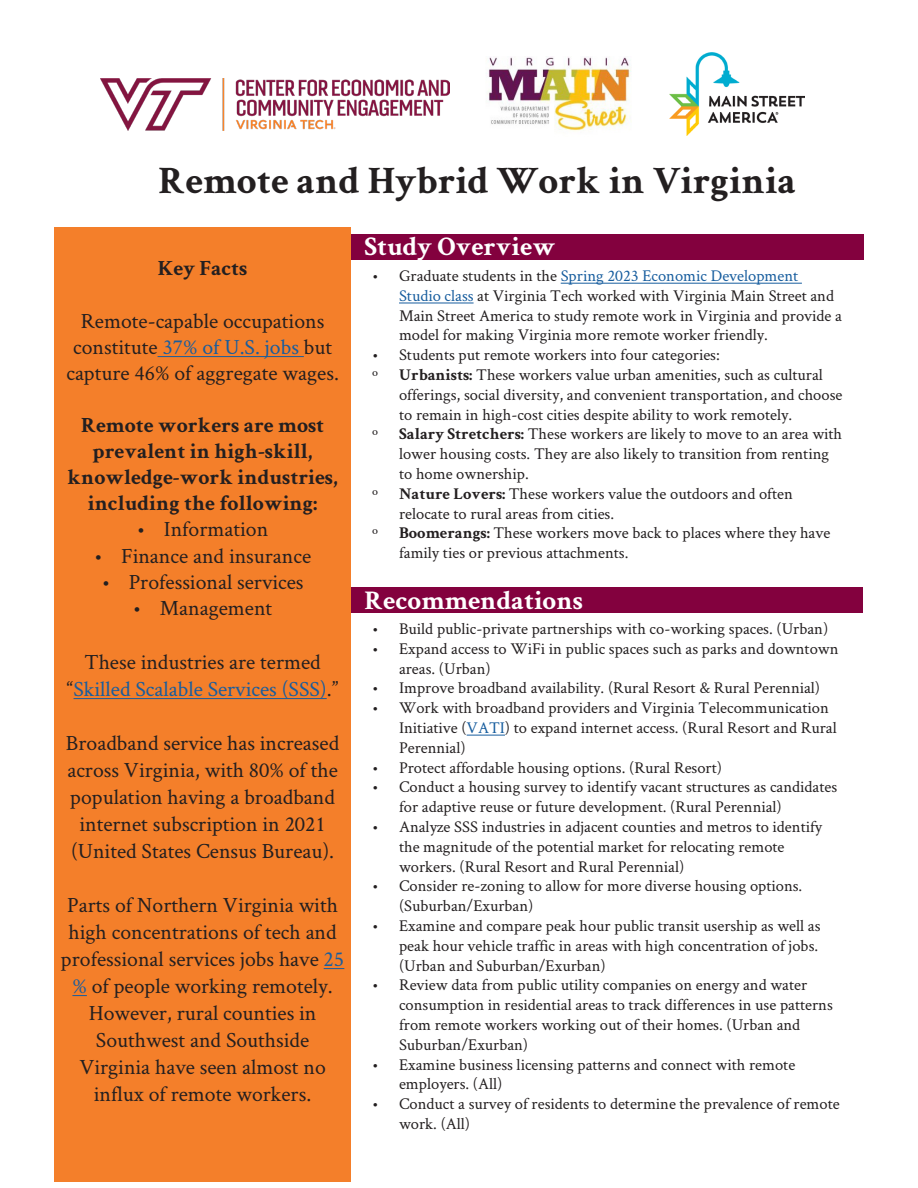
<style>
.page{position:relative;width:918px;height:1188px;background:#fff}
.page>*{position:absolute;margin:0;border:0;box-sizing:border-box;transform-origin:0 0}
.t1{font:700 39px "Crimson Text";color:#231f20}
.t2{font:700 27px "Crimson Text";color:#fff}
.t3{font:21.75px/27px "Crimson Text";color:#231f20;text-align:center}
.t4{font:700 21.75px/26.1px "Crimson Text";color:#231f20;text-align:center}
.t5{font:21.75px/27px "Crimson Text";color:#175d9e;text-align:center}
.t6{font:16.5px/19.8px "Crimson Text";color:#231f20}
.s1{color:#175d9e}
.s2{color:#231f20}
.s3{font-weight:700}
</style>
<div class="page">
<div style="left:54px;top:227px;width:297px;height:955px;background:#f47f2a"></div>
<hr style="left:158px;top:356px;width:146px;height:1px;background:#175d9e">
<hr style="left:74px;top:698px;width:253px;height:1px;background:#175d9e">
<svg style="left:324px;top:968px;width:20px;height:1px"></svg>
<svg style="left:72px;top:995px;width:15px;height:1px"></svg>
<div style="left:351px;top:234px;width:513px;height:26px;background:#83013e"></div>
<img style="left:100px;top:78px;width:350px;height:53px">
<div style="left:351px;top:588px;width:511px;height:25px;background:#83013e"></div>
<hr style="left:561px;top:283px;width:241px;height:1px;background:#175d9e">
<hr style="left:399px;top:303px;width:75px;height:1px;background:#175d9e">
<hr style="left:467px;top:735px;width:38px;height:1px;background:#175d9e">
<img style="left:486px;top:57px;width:145px;height:74px">
<img style="left:670px;top:52px;width:134px;height:83px">
<p class="t1" style="left:158px;top:157px;width:639px">Remote and Hybrid Work in Virginia</p>
<p class="t4" style="left:158px;top:255px;width:91px">Key Facts</p>
<p class="t3" style="left:66px;top:307px;width:274px;line-height:26.1px">Remote-capable occupations constitute <span class="s1">37% of U.S. jobs</span> but capture 46% of aggregate wages.</p>
<p class="t4" style="left:67px;top:411px;width:272px">Remote workers are most prevalent in high-skill, knowledge-work industries, including the following:</p>
<p class="t3" style="left:137px;top:515px;width:133px">• Information</p>
<p class="t3" style="left:94px;top:541px;width:219px">• Finance and insurance</p>
<p class="t3" style="left:102px;top:567px;width:203px">• Professional services</p>
<p class="t3" style="left:133px;top:593px;width:141px">• Management</p>
<p class="t5" style="left:67px;top:647px;width:273px"><span class="s2">These industries are termed “</span>Skilled Scalable Services (SSS)<span class="s2">.”</span></p>
<p class="t3" style="left:66px;top:728px;width:275px">Broadband service has increased across Virginia, with 80% of the population having a broadband internet subscription in 2021 (United States Census Bureau).</p>
<p class="t3" style="left:61px;top:890px;width:285px">Parts of Northern Virginia with high concentrations of tech and professional services jobs have <span class="s1">25 %</span> of people working remotely.<br>However, rural counties in<br>Southwest and Southside<br>Virginia have seen almost no influx of remote workers.</p>
<p class="t2" style="left:364px;top:230px;width:193px">Study Overview</p>
<p class="t6" style="left:399px;top:265px;width:445px">Graduate students in the <span class="s1">Spring 2023 Economic Development Studio class</span> at Virginia Tech worked with Virginia Main Street and Main Street America to study remote work in Virginia and provide a model for making Virginia more remote worker friendly.<br>Students put remote workers into four categories:<br><span class="s3">Urbanists:</span> These workers value urban amenities, such as cultural offerings, social diversity, and convenient transportation, and choose to remain in high-cost cities despite ability to work remotely.<br><span class="s3">Salary Stretchers:</span> These workers are likely to move to an area with lower housing costs. They are also likely to transition from renting to home ownership.<br><span class="s3">Nature Lovers:</span> These workers value the outdoors and often relocate to rural areas from cities.<br><span class="s3">Boomerangs:</span> These workers move back to places where they have family ties or previous attachments.</p>
<p class="t2" style="left:364px;top:583px;width:220px">Recommendations</p>
<p class="t6" style="left:399px;top:618px;width:442px">Build public-private partnerships with co-working spaces. (Urban)<br>Expand access to WiFi in public spaces such as parks and downtown areas. (Urban)<br>Improve broadband availability. (Rural Resort &amp; Rural Perennial)<br>Work with broadband providers and Virginia Telecommunication Initiative (<span class="s1">VATI</span>) to expand internet access. (Rural Resort and Rural Perennial)<br>Protect affordable housing options. (Rural Resort)<br>Conduct a housing survey to identify vacant structures as candidates for adaptive reuse or future development. (Rural Perennial)<br>Analyze SSS industries in adjacent counties and metros to identify the magnitude of the potential market for relocating remote workers. (Rural Resort and Rural Perennial)<br>Consider re-zoning to allow for more diverse housing options. (Suburban/Exurban)<br>Examine and compare peak hour public transit usership as well as peak hour vehicle traffic in areas with high concentration of jobs. (Urban and Suburban/Exurban)<br>Review data from public utility companies on energy and water consumption in residential areas to track differences in use patterns from remote workers working out of their homes. (Urban and Suburban/Exurban)<br>Examine business licensing patterns and connect with remote employers. (All)<br>Conduct a survey of residents to determine the prevalence of remote work. (All)</p>
<p class="t6" style="left:372px;top:265px;width:8px">•</p>
<p class="t6" style="left:372px;top:344px;width:8px">• º</p>
<p class="t6" style="left:372px;top:424px;width:7px">º</p>
<p class="t6" style="left:372px;top:483px;width:7px">º</p>
<p class="t6" style="left:372px;top:523px;width:7px">º</p>
<p class="t6" style="left:372px;top:618px;width:8px">• •</p>
<p class="t6" style="left:372px;top:678px;width:8px">• •</p>
<p class="t6" style="left:372px;top:757px;width:8px">• •</p>
<p class="t6" style="left:372px;top:816px;width:8px">•</p>
<p class="t6" style="left:372px;top:876px;width:8px">•</p>
<p class="t6" style="left:372px;top:915px;width:8px">•</p>
<p class="t6" style="left:372px;top:975px;width:8px">•</p>
<p class="t6" style="left:372px;top:1054px;width:8px">•</p>
<p class="t6" style="left:372px;top:1093px;width:8px">•</p>
</div>
